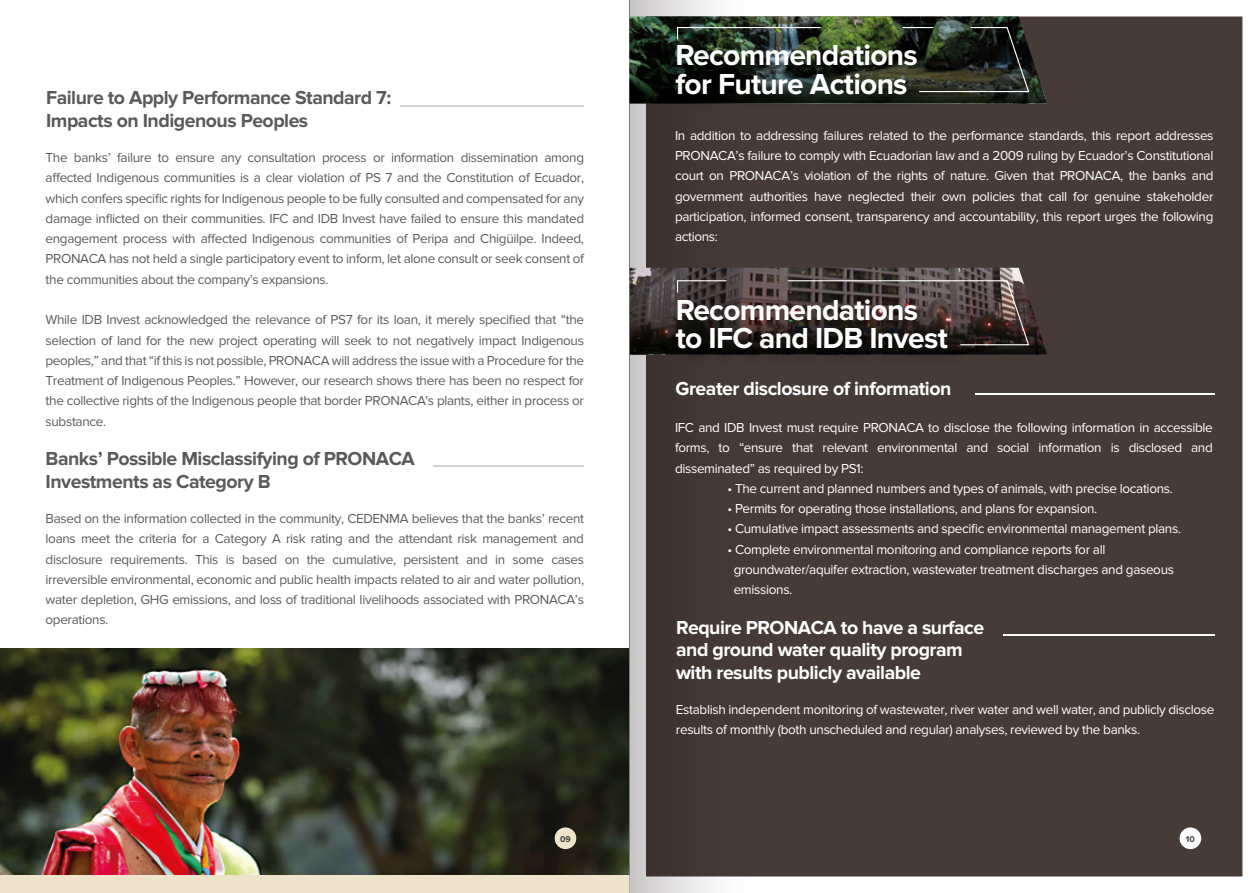
<style>
.page{position:relative;width:1259px;height:893px;background:#fff}
.page>*{position:absolute;margin:0;border:0;box-sizing:border-box;transform-origin:0 0}
.t1{font:700 30px/28.5px "Proxima Nova";letter-spacing:-.025em;color:#fff}
.t2{font:700 19.5px/22.5px "Proxima Nova";letter-spacing:-.025em;color:#595a5c}
.t3{font:700 19.5px/22.5px "Proxima Nova";letter-spacing:-.025em;color:#fff}
.t4{font:13.5px/20.2px "Proxima Nova";letter-spacing:-.025em;color:#595a5c;text-align:justify}
.t5{font:13.5px/20.2px "Proxima Nova";letter-spacing:-.025em;color:#fff;text-align:justify}
.t6{font:700 8.7px "Proxima Nova";color:#414042}
</style>
<div class="page">
<img style="left:0;top:648px;width:629px;height:227px">
<div style="left:811px;top:16px;width:432px;height:861px;background:#473b37"></div>
<div style="left:554px;top:827px;width:22px;height:22px;background:#efe3cb;border-radius:50%"></div>
<div style="left:1179px;top:827px;width:22px;height:22px;background:#fff;border-radius:50%"></div>
<div style="left:0;top:875px;width:629px;height:18px;background:#efe3cb"></div>
<svg style="left:629px;top:0;width:182px;height:893px;background:#574d49"></svg>
<img style="left:629px;top:268px;width:418px;height:12px">
<div style="left:687px;top:355px;width:289px;height:24px;background:#463a36"></div>
<hr style="left:975px;top:393px;width:239px;height:2px;background:#fdfdfd">
<hr style="left:1003px;top:634px;width:211px;height:2px;background:#fdfdfd">
<hr style="left:401px;top:105px;width:183px;height:2px;background:#d1d2d4">
<hr style="left:434px;top:465px;width:150px;height:2px;background:#d1d2d4">
<img style="left:629px;top:16px;width:418px;height:10px">
<div style="left:811px;top:104px;width:166px;height:20px;background:#473b37"></div>
<img style="left:629px;top:26px;width:418px;height:78px">
<svg style="left:629px;top:280px;width:418px;height:75px;background:#382f2d"></svg>
<h2 class="t2" style="left:46px;top:87px;width:347px">Failure to Apply Performance Standard 7:<br>Impacts on Indigenous Peoples</h2>
<p class="t4" style="left:46px;top:148px;width:540px">The banks’ failure to ensure any consultation process or information dissemination among affected Indigenous communities is a clear violation of PS 7 and the Constitution of Ecuador, which confers specific rights for Indigenous people to be fully consulted and compensated for any damage inflicted on their communities. IFC and IDB Invest have failed to ensure this mandated engagement process with affected Indigenous communities of Peripa and Chigüilpe. Indeed, PRONACA has not held a single participatory event to inform, let alone consult or seek consent of the communities about the company’s expansions.</p>
<p class="t4" style="left:46px;top:310px;width:540px">While IDB Invest acknowledged the relevance of PS7 for its loan, it merely specified that “the selection of land for the new project operating will seek to not negatively impact Indigenous peoples,” and that “if this is not possible, PRONACA will address the issue with a Procedure for the Treatment of Indigenous Peoples.” However, our research shows there has been no respect for the collective rights of the Indigenous people that border PRONACA's plants, either in process or substance.</p>
<h2 class="t2" style="left:46px;top:447px;width:371px">Banks’ Possible Misclassifying of PRONACA<br>Investments as Category B</h2>
<p class="t4" style="left:46px;top:508px;width:540px">Based on the information collected in the community, CEDENMA believes that the banks’ recent loans meet the criteria for a Category A risk rating and the attendant risk management and disclosure requirements. This is based on the cumulative, persistent and in some cases irreversible environmental, economic and public health impacts related to air and water pollution, water depletion, GHG emissions, and loss of traditional livelihoods associated with PRONACA’s operations.</p>
<h1 class="t1" style="left:675px;top:41px;width:244px">Recommendations for Future Actions</h1>
<p class="t5" style="left:675px;top:125px;width:540px">In addition to addressing failures related to the performance standards, this report addresses PRONACA’s failure to comply with Ecuadorian law and a 2009 ruling by Ecuador’s Constitutional court on PRONACA’s violation of the rights of nature. Given that PRONACA, the banks and government authorities have neglected their own policies that call for genuine stakeholder participation, informed consent, transparency and accountability, this report urges the following actions:</p>
<h1 class="t1" style="left:676px;top:295px;width:273px">Recommendations to IFC and IDB Invest</h1>
<h2 class="t3" style="left:675px;top:377px;width:277px">Greater disclosure of information</h2>
<p class="t5" style="left:675px;top:417px;width:539px">IFC and IDB Invest must require PRONACA to disclose the following information in accessible forms, to “ensure that relevant environmental and social information is disclosed and disseminated” as required by PS1:</p>
<p class="t5" style="left:727px;top:478px;width:447px">• The current and planned numbers and types of animals, with precise locations.</p>
<p class="t5" style="left:727px;top:498px;width:371px">• Permits for operating those installations, and plans for expansion.</p>
<p class="t5" style="left:727px;top:519px;width:455px">• Cumulative impact assessments and specific environmental management plans.</p>
<p class="t5" style="left:733px;top:539px;width:442px;text-align:left;text-indent:-6px">• Complete environmental monitoring and compliance reports for all groundwater/aquifer extraction, wastewater treatment discharges and gaseous emissions.</p>
<h2 class="t3" style="left:676px;top:616px;width:310px">Require PRONACA to have a surface and ground water quality program with results publicly available</h2>
<p class="t5" style="left:676px;top:699px;width:540px">Establish independent monitoring of wastewater, river water and well water, and publicly disclose results of monthly (both unscheduled and regular) analyses, reviewed by the banks.</p>
<p class="t6" style="left:560px;top:834px;width:12px">09</p>
<p class="t6" style="left:1186px;top:834px;width:11px">10</p>
</div>
